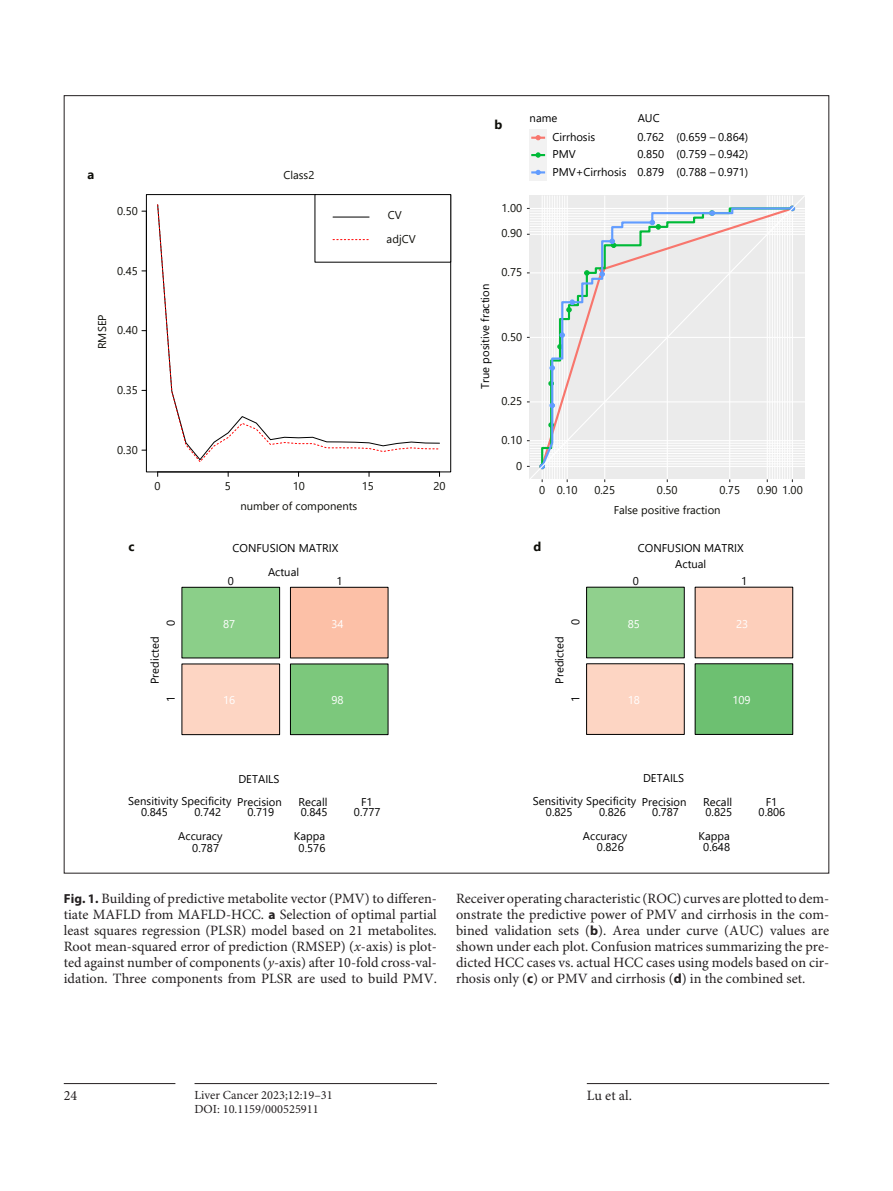
<style>
.page{position:relative;width:893px;height:1191px;background:#fff}
.page>*{position:absolute;margin:0;border:0;box-sizing:border-box;transform-origin:0 0}
.t1{font:14.25px/15.9px "Minion Pro";color:#231f20;text-align:justify}
.t2{font:700 12.75px "Segoe UI";color:#0e0e09}
.t3{font:12.3px "Minion Pro";color:#231f20}
.t4{font:11.25px/10.4px "Segoe UI";color:#000}
.t5{font:11.25px/20.2px "Segoe UI";color:#0e0e09;text-align:center}
.t6{font:11.25px "Segoe UI";color:#fff}
.s1{font-family:"Myriad Pro";font-weight:700;font-size:13.2px}
.s2{font-family:"Myriad Pro";font-weight:700;font-size:13.35px}
.s3{font-style:italic}
</style>
<div class="page">
<hr style="left:64px;top:1083px;width:111px;height:1px;background:#231f20">
<hr style="left:195px;top:1083px;width:242px;height:1px;background:#231f20">
<hr style="left:587px;top:1083px;width:242px;height:1px;background:#231f20">
<div style="left:146px;top:194px;width:305px;height:278px;border:1px solid #000"></div>
<div style="left:315px;top:194px;width:136px;height:68px;border:1px solid #000"></div>
<svg style="left:157px;top:205px;width:281px;height:257px"></svg>
<svg style="left:528px;top:195px;width:277px;height:286px"></svg>
<div style="left:529px;top:129px;width:18px;height:17px;background:#f2f2f2"></div>
<svg style="left:531px;top:135px;width:14px;height:5px"></svg>
<div style="left:529px;top:146px;width:18px;height:18px;background:#f2f2f2"></div>
<svg style="left:531px;top:152px;width:14px;height:6px"></svg>
<div style="left:529px;top:164px;width:18px;height:17px;background:#f2f2f2"></div>
<svg style="left:531px;top:170px;width:14px;height:5px"></svg>
<div style="left:182px;top:587px;width:98px;height:71px;background:#8bcf89"></div>
<div style="left:181px;top:587px;width:99px;height:71px;border:1px solid #000"></div>
<div style="left:290px;top:587px;width:98px;height:71px;background:#fcc0a7"></div>
<div style="left:290px;top:587px;width:98px;height:71px;border:1px solid #000"></div>
<div style="left:182px;top:664px;width:98px;height:70px;background:#fdd5c3"></div>
<div style="left:181px;top:663px;width:99px;height:72px;border:1px solid #000"></div>
<div style="left:290px;top:664px;width:98px;height:70px;background:#7cc87c"></div>
<div style="left:290px;top:663px;width:98px;height:72px;border:1px solid #000"></div>
<div style="left:587px;top:587px;width:97px;height:71px;background:#90d08d"></div>
<div style="left:586px;top:587px;width:99px;height:71px;border:1px solid #000"></div>
<div style="left:695px;top:587px;width:98px;height:71px;background:#fdcfbb"></div>
<div style="left:587px;top:664px;width:97px;height:70px;background:#fdd5c3"></div>
<div style="left:586px;top:663px;width:99px;height:72px;border:1px solid #000"></div>
<div style="left:695px;top:664px;width:98px;height:70px;background:#6dc071"></div>
<div style="left:695px;top:663px;width:98px;height:72px;border:1px solid #000"></div>
<p class="t2" style="left:87px;top:163px;width:8px">a</p>
<p class="t5" style="left:91px;top:349px;width:36px;rotate:-90deg">RMSEP</p>
<p class="t5" style="left:283px;top:164px;width:33px">Class2</p>
<p class="t2" style="left:494px;top:112px;width:9px">b</p>
<p class="t4" style="left:552px;top:108px;width:44px;line-height:18.6px;text-indent:-23px">name<br>Cirrhosis</p>
<p class="t4" style="left:552px;top:145px;width:76px;line-height:17.4px">PMV<br>PMV+Cirrhosis</p>
<p class="t5" style="left:117px;top:200px;width:22px">0.50</p>
<p class="t5" style="left:502px;top:197px;width:22px">1.00</p>
<p class="t5" style="left:387px;top:202px;width:31px;line-height:23.5px;text-align:left">CV adjCV</p>
<p class="t5" style="left:502px;top:222px;width:22px">0.90</p>
<p class="t5" style="left:117px;top:259px;width:22px">0.45</p>
<p class="t5" style="left:117px;top:319px;width:22px">0.40</p>
<p class="t5" style="left:117px;top:379px;width:22px">0.35</p>
<p class="t4" style="left:479px;top:389px;width:106px;rotate:-90deg">True positive fraction</p>
<p class="t5" style="left:502px;top:261px;width:22px">0.75</p>
<p class="t5" style="left:502px;top:326px;width:22px">0.50</p>
<p class="t5" style="left:502px;top:390px;width:22px">0.25</p>
<p class="t4" style="left:637px;top:108px;width:112px;line-height:18.9px">AUC<br>0.762 (0.659 – 0.864)</p>
<p class="t4" style="left:637px;top:145px;width:112px;line-height:17.2px">0.850 (0.759 – 0.942)<br>0.879 (0.788 – 0.971)</p>
<p class="t5" style="left:117px;top:439px;width:22px">0.30</p>
<p class="t5" style="left:155px;top:475px;width:8px">0</p>
<p class="t5" style="left:225px;top:475px;width:8px">5</p>
<p class="t5" style="left:293px;top:475px;width:14px">10</p>
<p class="t5" style="left:362px;top:475px;width:14px">15</p>
<p class="t5" style="left:433px;top:475px;width:14px">20</p>
<p class="t5" style="left:240px;top:495px;width:119px">number of components</p>
<p class="t5" style="left:502px;top:429px;width:22px">0.10</p>
<p class="t5" style="left:516px;top:454px;width:8px">0</p>
<p class="t5" style="left:539px;top:479px;width:40px">0 0.10</p>
<p class="t5" style="left:594px;top:479px;width:22px">0.25</p>
<p class="t5" style="left:614px;top:479px;width:108px">0.50<br>False positive fraction</p>
<p class="t5" style="left:719px;top:479px;width:22px">0.75</p>
<p class="t5" style="left:757px;top:479px;width:47px">0.90 1.00</p>
<p class="t2" style="left:129px;top:534px;width:8px">c</p>
<p class="t2" style="left:533px;top:534px;width:9px">d</p>
<p class="t4" style="left:233px;top:542px;width:107px">CONFUSION MATRIX</p>
<p class="t4" style="left:228px;top:575px;width:8px">0</p>
<p class="t4" style="left:336px;top:575px;width:8px">1</p>
<p class="t4" style="left:268px;top:566px;width:33px">Actual</p>
<p class="t4" style="left:638px;top:542px;width:107px">CONFUSION MATRIX</p>
<p class="t4" style="left:675px;top:557px;width:33px">Actual</p>
<p class="t4" style="left:633px;top:575px;width:8px">0</p>
<p class="t4" style="left:741px;top:575px;width:8px">1</p>
<p class="t4" style="left:165px;top:625px;width:8px;rotate:-90deg">0</p>
<p class="t6" style="left:223px;top:613px;width:14px">87</p>
<p class="t6" style="left:332px;top:613px;width:14px">34</p>
<p class="t4" style="left:569px;top:625px;width:8px;rotate:-90deg">0</p>
<p class="t6" style="left:628px;top:613px;width:14px">85</p>
<p class="t6" style="left:736px;top:613px;width:14px">23</p>
<p class="t4" style="left:149px;top:684px;width:49px;rotate:-90deg">Predicted</p>
<p class="t4" style="left:553px;top:683px;width:49px;rotate:-90deg">Predicted</p>
<p class="t4" style="left:165px;top:702px;width:8px;rotate:-90deg">1</p>
<p class="t6" style="left:223px;top:689px;width:14px">16</p>
<p class="t6" style="left:332px;top:689px;width:14px">98</p>
<p class="t4" style="left:569px;top:702px;width:8px;rotate:-90deg">1</p>
<p class="t6" style="left:628px;top:689px;width:14px">18</p>
<p class="t6" style="left:732px;top:689px;width:20px">109</p>
<p class="t4" style="left:238px;top:772px;width:43px">DETAILS</p>
<p class="t4" style="left:643px;top:772px;width:43px">DETAILS</p>
<p class="t4" style="left:141px;top:794px;width:92px;line-height:11.2px;text-indent:-13px">Sensitivity Specificity<br>0.845</p>
<p class="t4" style="left:194px;top:806px;width:28px">0.742</p>
<p class="t4" style="left:237px;top:796px;width:46px;text-align:center">Precision<br>0.719</p>
<p class="t4" style="left:298px;top:796px;width:31px">Recall<br>0.845</p>
<p class="t4" style="left:354px;top:796px;width:28px;text-align:center">F1<br>0.777</p>
<p class="t4" style="left:192px;top:829px;width:32px;line-height:11.4px;text-indent:-14px">Accuracy<br>0.787</p>
<p class="t4" style="left:294px;top:829px;width:33px;line-height:11.2px;text-align:center">Kappa<br>0.576</p>
<p class="t4" style="left:546px;top:794px;width:92px;line-height:11.2px;text-indent:-13px">Sensitivity Specificity<br>0.825</p>
<p class="t4" style="left:599px;top:806px;width:28px">0.826</p>
<p class="t4" style="left:642px;top:795px;width:46px;text-align:center">Precision<br>0.787</p>
<p class="t4" style="left:703px;top:795px;width:31px">Recall<br>0.825</p>
<p class="t4" style="left:759px;top:796px;width:28px;text-align:center">F1<br>0.806</p>
<p class="t4" style="left:597px;top:829px;width:32px;line-height:11.4px;text-indent:-14px">Accuracy<br>0.826</p>
<p class="t4" style="left:699px;top:829px;width:33px;line-height:11.2px;text-align:center">Kappa<br>0.648</p>
<p class="t1" style="left:64px;top:891px;width:375px"><span class="s1">Fig. 1.</span> Building of predictive metabolite vector (PMV) to differen&shy;tiate MAFLD from MAFLD-HCC. <span class="s2">a</span> Selection of optimal partial least squares regression (PLSR) model based on 21 metabolites.<br>Root mean-squared error of prediction (RMSEP) (<span class="s3">x</span>-axis) is plot&shy;ted against number of components (<span class="s3">y</span>-axis) after 10-fold cross-val&shy;idation. Three components from PLSR are used to build PMV.</p>
<p class="t1" style="left:456px;top:891px;width:375px">Receiver operating characteristic (ROC) curves are plotted to dem&shy;onstrate the predictive power of PMV and cirrhosis in the com&shy;bined validation sets (<span class="s2">b</span>). Area under curve (AUC) values are shown under each plot. Confusion matrices summarizing the pre&shy;dicted HCC cases vs. actual HCC cases using models based on cir&shy;rhosis only (<span class="s2">c</span>) or PMV and cirrhosis (<span class="s2">d</span>) in the combined set.</p>
<p class="t1" style="left:64px;top:1088px;width:15px">24</p>
<p class="t3" style="left:195px;top:1087px;width:140px">Liver Cancer 2023;12:19–31</p>
<p class="t1" style="left:587px;top:1088px;width:47px">Lu et al.</p>
<p class="t3" style="left:195px;top:1101px;width:126px">DOI: 10.1159/000525911</p>
</div>
